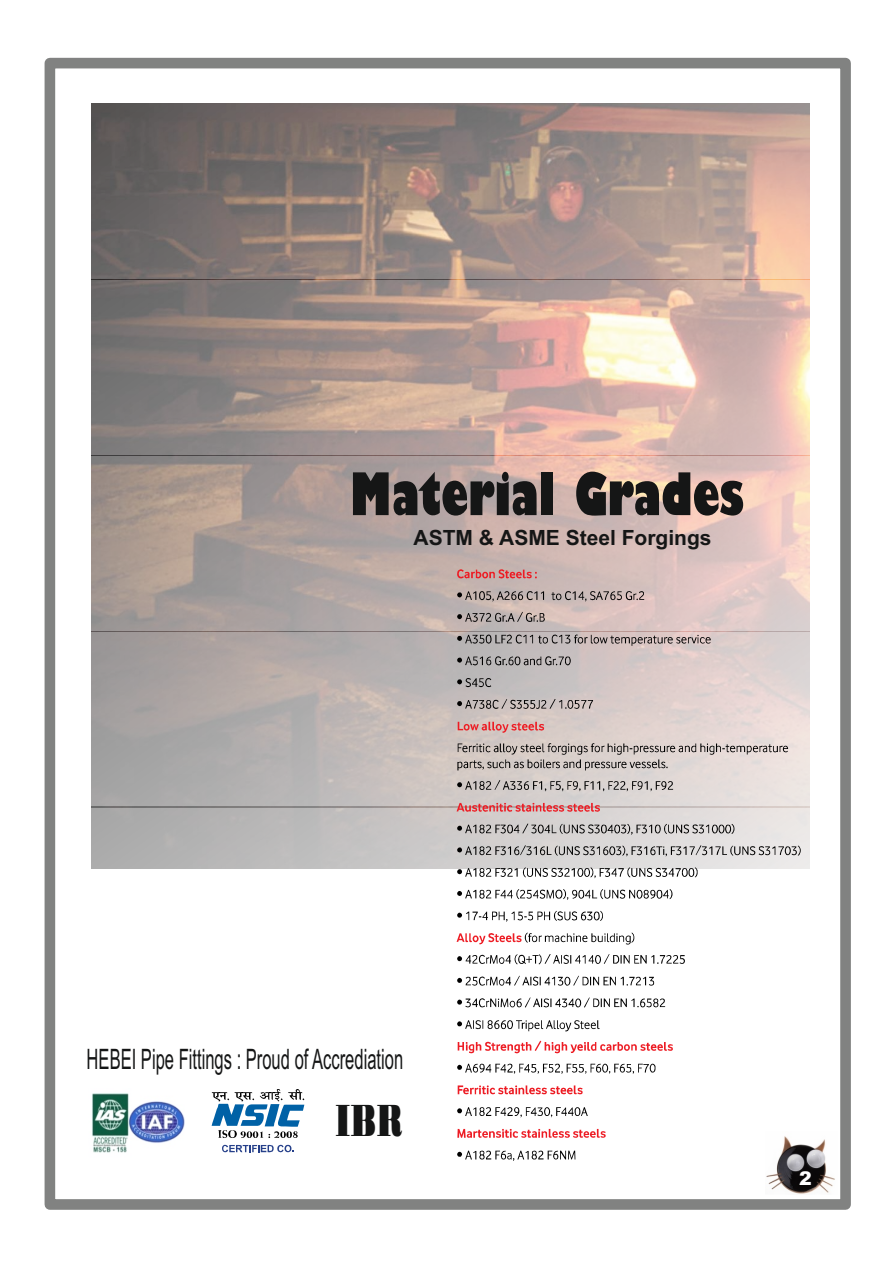
<style>
.page{position:relative;width:893px;height:1263px;background:#fff}
.page>*{position:absolute;margin:0;border:0;box-sizing:border-box;transform-origin:0 0}
.t1{font:800 condensed 57.3px "Gill Sans";color:#151616}
.t2{font:47.4px "Bodoni MT Black";color:#151616;scale:.65 1}
.t3{font:28.2px "Arial";color:#151616;scale:.59 1}
.t4{font:700 21px "Arial";color:#151616}
.t5{font:900 18.9px "Arial";color:#fff}
</style>
<div class="page">
<img style="left:92px;top:104px;width:717px;height:765px">
<div style="left:45px;top:58px;width:806px;height:1152px;border:11px solid #818281"></div>
<svg style="left:457px;top:569px;width:344px;height:592px"></svg>
<svg style="left:212px;top:1089px;width:92px;height:49px"></svg>
<svg style="left:222px;top:1144px;width:72px;height:9px"></svg>
<img style="left:92px;top:1093px;width:93px;height:60px">
<img style="left:765px;top:1131px;width:70px;height:63px">
<h1 class="t1" style="left:350px;top:472px;width:395px">Material Grades</h1>
<p class="t4" style="left:414px;top:530px;width:299px">ASTM &amp; ASME Steel Forgings</p>
<p class="t3" style="left:87px;top:1048px;width:538px">HEBEI Pipe Fittings : Proud of Accrediation</p>
<h2 class="t2" style="left:335px;top:1104px;width:106px">IBR</h2>
<p class="t5" style="left:799px;top:1171px;width:14px">2</p>
</div>
